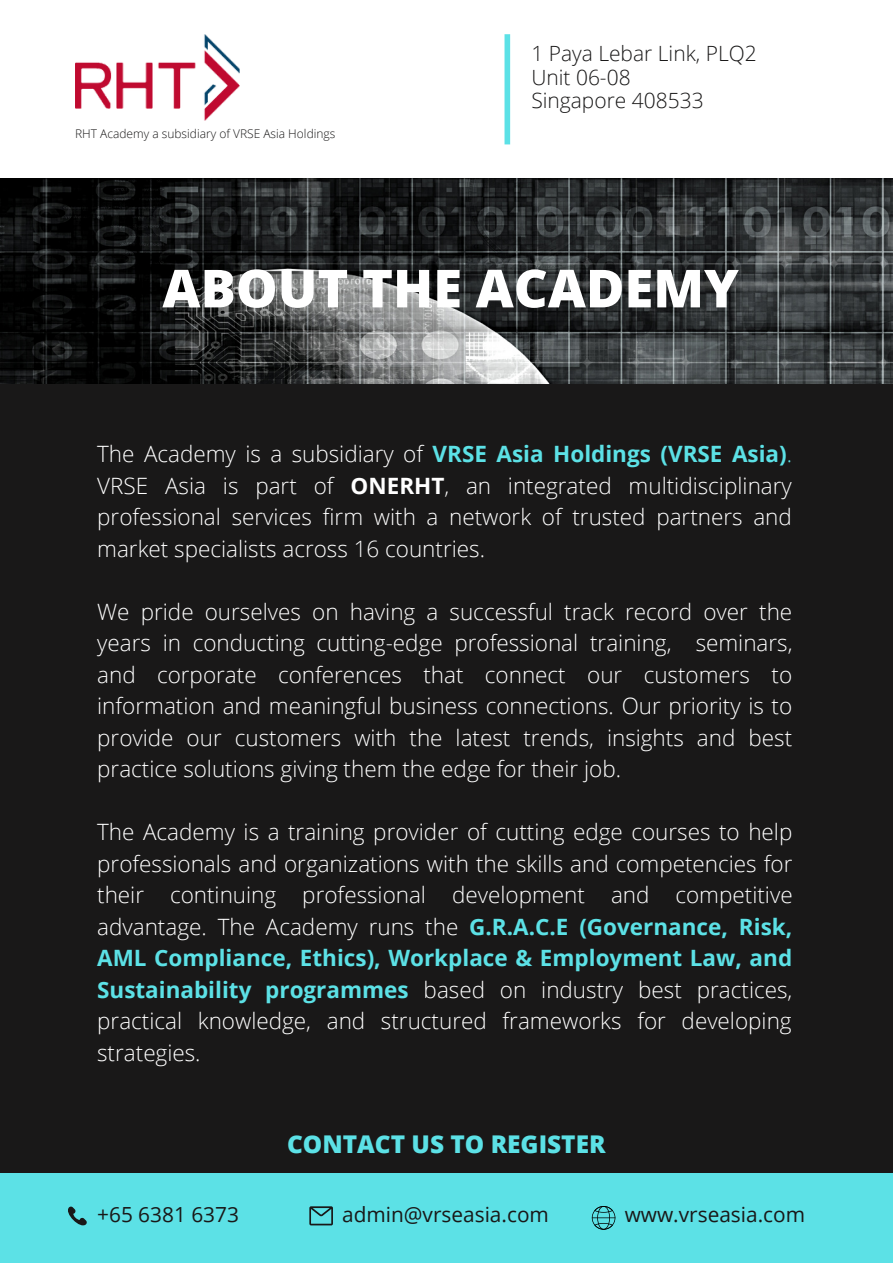
<style>
.page{position:relative;width:893px;height:1264px;background:#fff}
.page>*{position:absolute;margin:0;border:0;box-sizing:border-box;transform-origin:0 0}
.t1{font:800 52.5px "Open Sans";color:#fff}
.t2{font:800 24.45px "Open Sans";color:#5ce1e6}
.t3{font:300 22.5px/31.5px "Open Sans";color:#fff;text-align:justify}
.t4{font:300 21px "Open Sans";color:#191818}
.t5{font:20.85px "Open Sans";color:#191818}
.t6{font:300 12px "Open Sans";color:#191818}
.s1{font-weight:700;color:#5ce1e6}
.s2{color:#5ce1e6}
.s3{font-weight:700}
</style>
<div class="page">
<div style="left:0;top:379px;width:892px;height:794px;background:#191818"></div>
<img style="left:0;top:178px;width:892px;height:206px">
<div style="left:504px;top:34px;width:6px;height:110px;background:#5ce1e6"></div>
<img style="left:75px;top:34px;width:164px;height:87px">
<div style="left:0;top:1173px;width:892px;height:89px;background:#5ce1e6"></div>
<svg style="left:68px;top:1206px;width:19px;height:20px"></svg>
<svg style="left:309px;top:1206px;width:24px;height:19px"></svg>
<svg style="left:591px;top:1206px;width:24px;height:23px"></svg>
<p class="t6" style="left:75px;top:125px;width:262px">RHT Academy a subsidiary of VRSE Asia Holdings</p>
<p class="t4" style="left:531px;top:39px;width:227px">1 Paya Lebar Link, PLQ2</p>
<p class="t4" style="left:531px;top:62px;width:101px">Unit 06-08</p>
<p class="t4" style="left:531px;top:86px;width:174px">Singapore 408533</p>
<p class="t1" style="left:162px;top:251px;width:578px">ABOUT THE ACADEMY</p>
<p class="t3" style="left:97px;top:438px;width:696px">The Academy is a subsidiary of <span class="s1">VRSE Asia Holdings (VRSE Asia)</span><span class="s2">.<br></span>VRSE Asia is part of <span class="s3">ONERHT</span>, an integrated multidisciplinary professional services firm with a network of trusted partners and market specialists across 16 countries.</p>
<p class="t3" style="left:97px;top:595px;width:696px">We pride ourselves on having a successful track record over the years in conducting cutting-edge professional training, seminars, and corporate conferences that connect our customers to information and meaningful business connections. Our priority is to provide our customers with the latest trends, insights and best practice solutions giving them the edge for their job.</p>
<p class="t3" style="left:97px;top:815px;width:697px">The Academy is a training provider of cutting edge courses to help professionals and organizations with the skills and competencies for their continuing professional development and competitive advantage. The Academy runs the <span class="s1">G.R.A.C.E (Governance, Risk, AML Compliance, Ethics), Workplace &amp; Employment Law, and Sustainability programmes</span> based on industry best practices, practical knowledge, and structured frameworks for developing strategies.</p>
<p class="t2" style="left:287px;top:1126px;width:320px">CONTACT US TO REGISTER</p>
<p class="t5" style="left:97px;top:1199px;width:143px">+65 6381 6373</p>
<p class="t5" style="left:342px;top:1199px;width:208px">admin@vrseasia.com</p>
<p class="t5" style="left:624px;top:1199px;width:182px">www.vrseasia.com</p>
</div>
